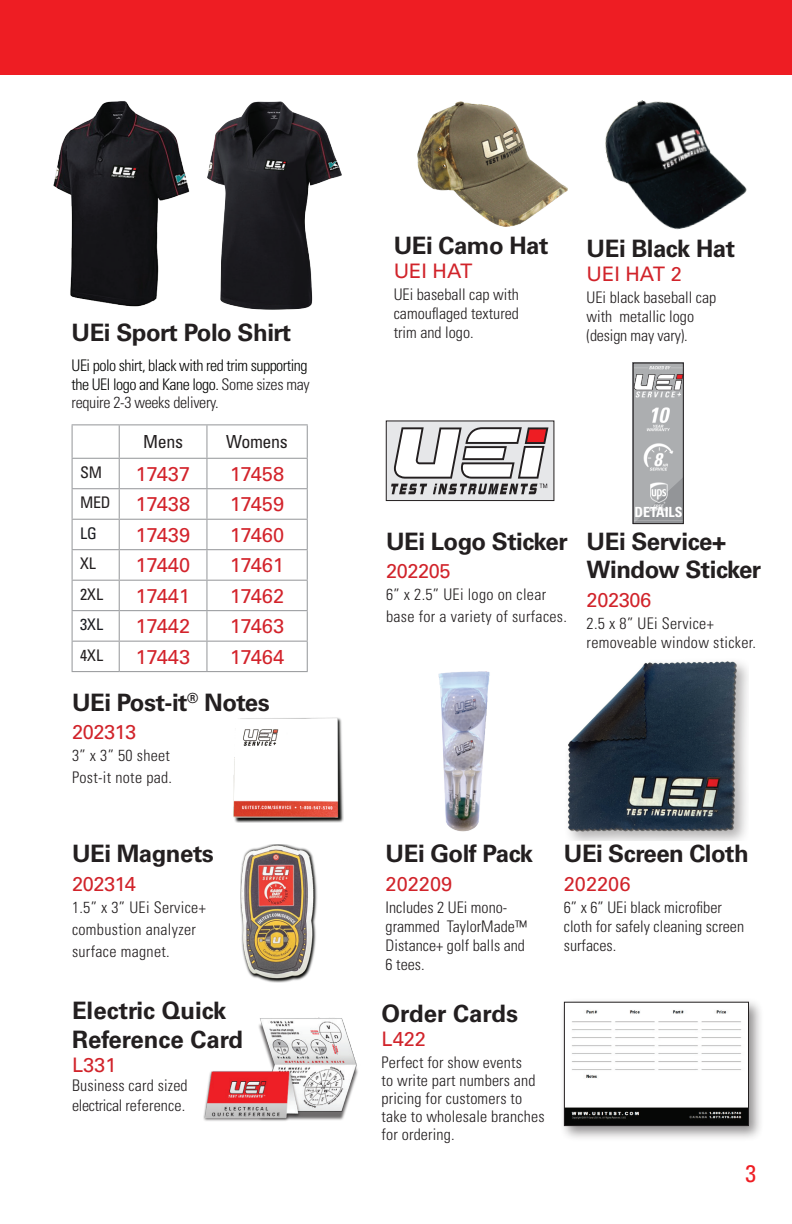
<style>
.page{position:relative;width:792px;height:1224px;background:#fff}
.page>*{position:absolute;margin:0;border:0;box-sizing:border-box;transform-origin:0 0}
.t1{font:700 24px/28.8px "Univers LT Std";letter-spacing:-.02em;color:#231f20}
.t2{font:700 24px/28.8px "Univers LT Std";color:#231f20}
.t3{font:condensed 24px "Univers LT Std";color:#ee1d23}
.t4{font:20px "Univers LT Std";letter-spacing:-.01em;color:#d3232b}
.t5{font:20px "Univers LT Std";letter-spacing:-.01em;color:#d1232a}
.t6{font:condensed 18px "Univers LT Std";letter-spacing:-.02em;color:#231f20}
.t7{font:300 condensed 16px/19.2px "Univers LT Std";letter-spacing:.01em;color:#231f20}
.t8{font:300 condensed 16px/18.4px "Univers LT Std";letter-spacing:-.03em;color:#040503}
.t9{font:condensed 16px "Univers LT Std";color:#231f20}
.t10{font:condensed 16px "Univers LT Std";color:#1a1c21}
.t11{font:700 condensed 14px "Univers LT Std";color:#fff}
.s1{color:#231f20}
</style>
<div class="page">
<div style="left:0;top:0;width:792px;height:74px;background:#ee1d23"></div>
<img style="left:203px;top:1017px;width:155px;height:104px">
<div style="left:559px;top:997px;width:206px;height:145px;background:#231f20;opacity:.5"></div>
<img style="left:566px;top:1004px;width:181px;height:120px">
<div style="left:564px;top:1002px;width:185px;height:124px;border:1px solid #231f20"></div>
<img style="left:53px;top:101px;width:137px;height:206px">
<img style="left:207px;top:101px;width:135px;height:209px">
<hr style="left:72px;top:424px;width:47px;height:1px;background:#939598">
<hr style="left:72px;top:425px;width:1px;height:33px;background:#939598">
<hr style="left:119px;top:424px;width:88px;height:1px;background:#939598">
<hr style="left:119px;top:425px;width:1px;height:33px;background:#939598">
<hr style="left:207px;top:424px;width:101px;height:1px;background:#939598">
<hr style="left:206px;top:425px;width:1px;height:33px;background:#939598">
<hr style="left:307px;top:425px;width:1px;height:33px;background:#939598">
<hr style="left:72px;top:458px;width:47px;height:1px;background:#939598">
<svg style="left:72px;top:459px;width:1px;height:29px"></svg>
<hr style="left:119px;top:458px;width:88px;height:1px;background:#939598">
<svg style="left:119px;top:459px;width:1px;height:29px"></svg>
<hr style="left:207px;top:458px;width:101px;height:1px;background:#939598">
<svg style="left:206px;top:459px;width:1px;height:29px"></svg>
<svg style="left:307px;top:459px;width:1px;height:29px"></svg>
<hr style="left:72px;top:488px;width:47px;height:1px;background:#939598">
<hr style="left:72px;top:489px;width:1px;height:30px;background:#939598">
<hr style="left:119px;top:488px;width:88px;height:1px;background:#939598">
<hr style="left:119px;top:489px;width:1px;height:30px;background:#939598">
<hr style="left:207px;top:488px;width:101px;height:1px;background:#939598">
<hr style="left:206px;top:489px;width:1px;height:30px;background:#939598">
<hr style="left:307px;top:489px;width:1px;height:30px;background:#939598">
<hr style="left:72px;top:519px;width:47px;height:1px;background:#939598">
<svg style="left:72px;top:520px;width:1px;height:29px"></svg>
<hr style="left:119px;top:519px;width:88px;height:1px;background:#939598">
<svg style="left:119px;top:520px;width:1px;height:29px"></svg>
<hr style="left:207px;top:519px;width:101px;height:1px;background:#939598">
<svg style="left:206px;top:520px;width:1px;height:29px"></svg>
<svg style="left:307px;top:520px;width:1px;height:29px"></svg>
<hr style="left:72px;top:549px;width:47px;height:1px;background:#939598">
<hr style="left:72px;top:550px;width:1px;height:30px;background:#939598">
<hr style="left:119px;top:549px;width:88px;height:1px;background:#939598">
<hr style="left:119px;top:550px;width:1px;height:30px;background:#939598">
<hr style="left:207px;top:549px;width:101px;height:1px;background:#939598">
<hr style="left:206px;top:550px;width:1px;height:30px;background:#939598">
<hr style="left:307px;top:550px;width:1px;height:30px;background:#939598">
<hr style="left:72px;top:580px;width:47px;height:1px;background:#939598">
<svg style="left:72px;top:581px;width:1px;height:29px"></svg>
<hr style="left:119px;top:580px;width:88px;height:1px;background:#939598">
<svg style="left:119px;top:581px;width:1px;height:29px"></svg>
<hr style="left:207px;top:580px;width:101px;height:1px;background:#939598">
<svg style="left:206px;top:581px;width:1px;height:29px"></svg>
<svg style="left:307px;top:581px;width:1px;height:29px"></svg>
<hr style="left:72px;top:610px;width:47px;height:1px;background:#939598">
<hr style="left:72px;top:611px;width:1px;height:30px;background:#939598">
<hr style="left:119px;top:610px;width:88px;height:1px;background:#939598">
<hr style="left:119px;top:611px;width:1px;height:30px;background:#939598">
<hr style="left:207px;top:610px;width:101px;height:1px;background:#939598">
<hr style="left:206px;top:611px;width:1px;height:30px;background:#939598">
<hr style="left:307px;top:611px;width:1px;height:30px;background:#939598">
<hr style="left:72px;top:641px;width:47px;height:1px;background:#939598">
<svg style="left:72px;top:642px;width:1px;height:29px"></svg>
<hr style="left:119px;top:641px;width:88px;height:1px;background:#939598">
<svg style="left:119px;top:642px;width:1px;height:29px"></svg>
<hr style="left:207px;top:641px;width:101px;height:1px;background:#939598">
<svg style="left:206px;top:642px;width:1px;height:29px"></svg>
<svg style="left:307px;top:642px;width:1px;height:29px"></svg>
<hr style="left:72px;top:671px;width:47px;height:1px;background:#939598">
<hr style="left:119px;top:671px;width:88px;height:1px;background:#939598">
<hr style="left:207px;top:671px;width:101px;height:1px;background:#939598">
<img style="left:605px;top:100px;width:142px;height:130px">
<img style="left:417px;top:102px;width:150px;height:124px">
<img style="left:438px;top:671px;width:52px;height:161px">
<div style="left:564px;top:657px;width:185px;height:184px;background:#231f20;opacity:.35"></div>
<img style="left:566px;top:659px;width:173px;height:175px">
<div style="left:386px;top:421px;width:168px;height:80px;background:#e6e7e9"></div>
<svg style="left:391px;top:427px;width:157px;height:67px"></svg>
<div style="left:386px;top:421px;width:168px;height:80px;border:1px solid #231f20"></div>
<img style="left:635px;top:366px;width:47px;height:154px">
<div style="left:633px;top:363px;width:51px;height:161px;border:1px solid #231f20"></div>
<img style="left:241px;top:845px;width:76px;height:137px">
<img style="left:233px;top:717px;width:110px;height:106px">
<h1 class="t1" style="left:72px;top:318px;width:221px">UEi Sport Polo Shirt</h1>
<p class="t8" style="left:72px;top:357px;width:240px">UEi polo shirt, black with red trim supporting the UEI logo and Kane logo. <span class="s1">Some sizes may require 2-3 weeks delivery.</span></p>
<p class="t6" style="left:143px;top:430px;width:41px">Mens</p>
<p class="t6" style="left:226px;top:430px;width:63px">Womens</p>
<p class="t9" style="left:80px;top:462px;width:24px">SM</p>
<p class="t4" style="left:136px;top:462px;width:56px">17437</p>
<p class="t4" style="left:230px;top:462px;width:56px">17458</p>
<p class="t9" style="left:80px;top:493px;width:32px">MED</p>
<p class="t4" style="left:136px;top:492px;width:56px">17438</p>
<p class="t4" style="left:230px;top:492px;width:56px">17459</p>
<p class="t10" style="left:80px;top:523px;width:18px">LG</p>
<p class="t4" style="left:136px;top:523px;width:56px">17439</p>
<p class="t4" style="left:230px;top:523px;width:56px">17460</p>
<p class="t9" style="left:80px;top:553px;width:17px">XL</p>
<p class="t4" style="left:136px;top:553px;width:56px">17440</p>
<p class="t4" style="left:230px;top:553px;width:56px">17461</p>
<p class="t9" style="left:80px;top:584px;width:25px">2XL</p>
<p class="t4" style="left:136px;top:584px;width:56px">17441</p>
<p class="t4" style="left:230px;top:584px;width:56px">17462</p>
<p class="t10" style="left:80px;top:614px;width:25px">3XL</p>
<p class="t4" style="left:136px;top:614px;width:56px">17442</p>
<p class="t4" style="left:230px;top:614px;width:56px">17463</p>
<p class="t9" style="left:80px;top:645px;width:25px">4XL</p>
<p class="t4" style="left:136px;top:645px;width:56px">17443</p>
<p class="t4" style="left:230px;top:645px;width:56px">17464</p>
<h1 class="t1" style="left:72px;top:688px;width:199px">UEi Post-it<sup>®</sup> Notes</h1>
<p class="t5" style="left:72px;top:720px;width:66px">202313</p>
<p class="t7" style="left:72px;top:745px;width:102px;line-height:22px">3” x 3” 50 sheet<br>Post-it note pad.</p>
<h1 class="t1" style="left:72px;top:839px;width:143px">UEi Magnets</h1>
<p class="t5" style="left:72px;top:872px;width:66px">202314</p>
<p class="t7" style="left:72px;top:896px;width:135px;line-height:22px">1.5” x 3” UEi Service+ combustion analyzer surface magnet.</p>
<h1 class="t2" style="left:72px;top:997px;width:173px">Electric Quick<br>Reference Card</h1>
<p class="t5" style="left:72px;top:1053px;width:46px">L331</p>
<p class="t7" style="left:72px;top:1076px;width:117px">Business card sized electrical reference.</p>
<h1 class="t1" style="left:394px;top:231px;width:156px">UEi Camo Hat</h1>
<p class="t5" style="left:394px;top:259px;width:80px">UEI HAT</p>
<p class="t7" style="left:394px;top:285px;width:127px;text-align:justify">UEi baseball cap with camouflaged textured trim and logo.</p>
<h1 class="t1" style="left:587px;top:234px;width:150px">UEi Black Hat</h1>
<p class="t5" style="left:587px;top:262px;width:97px">UEI HAT 2</p>
<p class="t7" style="left:587px;top:288px;width:131px">UEi black baseball cap with metallic logo (design may vary).</p>
<h1 class="t1" style="left:386px;top:527px;width:183px">UEi Logo Sticker</h1>
<p class="t5" style="left:386px;top:559px;width:66px">202205</p>
<p class="t7" style="left:386px;top:584px;width:183px;line-height:22px">6” x 2.5” UEi logo on clear base for a variety of surfaces.</p>
<p class="t11" style="left:634px;top:504px;width:50px">DETAILS</p>
<h1 class="t1" style="left:587px;top:527px;width:176px">UEi Service+<br>Window Sticker</h1>
<p class="t5" style="left:587px;top:588px;width:66px">202306</p>
<p class="t7" style="left:587px;top:614px;width:171px">2.5 x 8” UEi Service+ removeable window sticker.</p>
<h1 class="t1" style="left:386px;top:839px;width:149px">UEi Golf Pack</h1>
<p class="t5" style="left:386px;top:872px;width:68px">202209</p>
<p class="t7" style="left:386px;top:898px;width:142px">Includes 2 UEi mono&shy;grammed TaylorMade™<br>Distance+ golf balls and<br>6 tees.</p>
<h1 class="t2" style="left:382px;top:1000px;width:138px">Order Cards</h1>
<p class="t5" style="left:382px;top:1027px;width:46px">L422</p>
<p class="t7" style="left:382px;top:1054px;width:165px;line-height:18px">Perfect for show events<br>to write part numbers and pricing for customers to take to wholesale branches for ordering.</p>
<h1 class="t1" style="left:564px;top:839px;width:186px">UEi Screen Cloth</h1>
<p class="t5" style="left:564px;top:872px;width:68px">202206</p>
<p class="t7" style="left:564px;top:898px;width:182px">6” x 6” UEi black microfiber cloth for safely cleaning screen surfaces.</p>
<h1 class="t3" style="left:745px;top:1159px;width:12px">3</h1>
</div>
